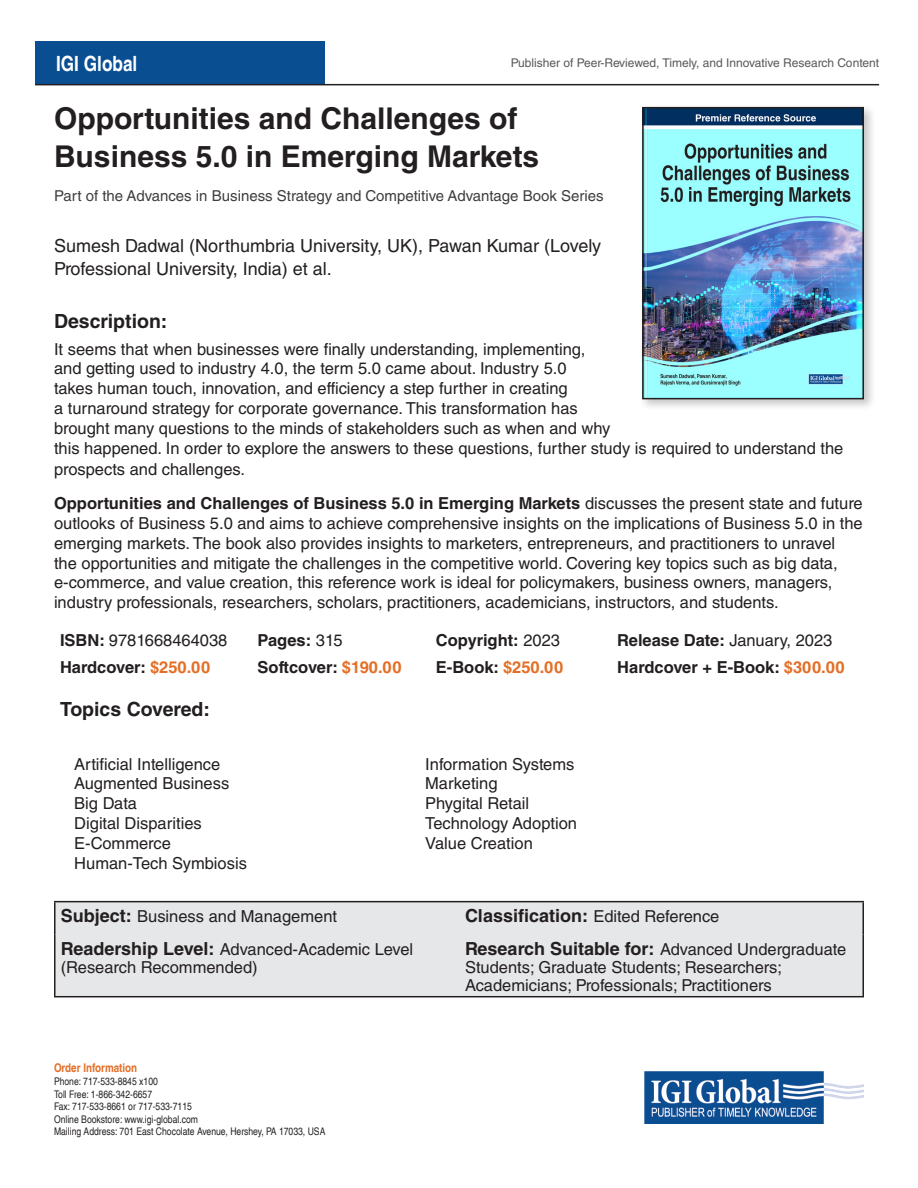
<style>
.page{position:relative;width:918px;height:1188px;background:#fff}
.page>*{position:absolute;margin:0;border:0;box-sizing:border-box;transform-origin:0 0}
.t1{font:700 30px/37.5px "Helvetica LT Std";color:#231f20}
.t2{font:700 condensed 21px "Helvetica LT";color:#fff}
.Description_2{font:700 19.5px "Helvetica LT Std";color:#231f20}
.Description_1{font:700 19.5px "Helvetica LT Std";color:#231f20}
.ISBN{font:18px/22.5px "Helvetica LT Std";color:#231f20}
.Description_2-2{font:700 18px "Helvetica LT Std";color:#231f20}
.Description_2-3{font:16.5px/19.8px "Helvetica LT Std";color:#231f20}
.Description_1-2{font:16.5px/19.8px "Helvetica LT Std";color:#231f20}
.Description_2-4{font:700 16.5px "Helvetica LT Std";color:#231f20}
.Description_1-3{font:700 16.5px "Helvetica LT Std";color:#231f20}
.ISBN-2{font:15px "Helvetica LT Std";color:#3e3e3f}
.t3{font:12px "Helvetica LT Std";color:#57585a}
.t4{font:700 condensed 12px "Helvetica LT";color:#e46e25}
.t5{font:condensed 10.5px/12.6px "Helvetica LT";color:#231f20}
.s1{font-weight:700}
.s2{font-weight:400}
.s3{color:#e46e25}
.s4{font-weight:700;font-size:18px}
.s5{font-weight:400;font-size:16.5px}
</style>
<div class="page">
<div style="left:35px;top:41px;width:290px;height:44px;background:#094e91"></div>
<img style="left:645px;top:1071px;width:219px;height:52px">
<hr style="left:35px;top:84px;width:844px;height:1px;background:#231f20">
<div style="left:639px;top:104px;width:237px;height:308px;background:#231f20;opacity:.25"></div>
<img style="left:645px;top:110px;width:216px;height:286px">
<div style="left:642px;top:107px;width:222px;height:292px;border:2px solid #231f20"></div>
<div style="left:56px;top:902px;width:806px;height:94px;background:#e6e7e9"></div>
<hr style="left:54px;top:901px;width:405px;height:1px;background:#231f20">
<hr style="left:54px;top:902px;width:2px;height:33px;background:#231f20">
<hr style="left:459px;top:901px;width:405px;height:1px;background:#231f20">
<hr style="left:862px;top:902px;width:2px;height:33px;background:#231f20">
<hr style="left:54px;top:935px;width:2px;height:61px;background:#231f20">
<hr style="left:862px;top:935px;width:2px;height:61px;background:#231f20">
<hr style="left:54px;top:996px;width:405px;height:1px;background:#231f20">
<hr style="left:459px;top:996px;width:405px;height:1px;background:#231f20">
<p class="t2" style="left:56px;top:50px;width:83px">IGI Global</p>
<p class="t3" style="left:511px;top:56px;width:370px">Publisher of Peer-Reviewed, Timely, and Innovative Research Content</p>
<p class="t1" style="left:54px;top:99px;width:487px">Opportunities and Challenges of<br>Business 5.0 in Emerging Markets</p>
<p class="ISBN-2" style="left:54px;top:187px;width:551px">Part of the Advances in Business Strategy and Competitive Advantage Book Series</p>
<p class="ISBN" style="left:54px;top:235px;width:549px">Sumesh Dadwal (Northumbria University, UK), Pawan Kumar (Lovely<br>Professional University, India) et al.</p>
<p class="Description_1" style="left:54px;top:309px;width:115px">Description:</p>
<p class="Description_1-2" style="left:54px;top:339px;width:791px">It seems that when businesses were finally understanding, implementing,<br>and getting used to industry 4.0, the term 5.0 came about. Industry 5.0<br>takes human touch, innovation, and efficiency a step further in creating<br>a turnaround strategy for corporate governance. This transformation has<br>brought many questions to the minds of stakeholders such as when and why<br>this happened. In order to explore the answers to these questions, further study is required to understand the</p>
<p class="Description_1-2" style="left:54px;top:459px;width:193px">prospects and challenges.</p>
<p class="Description_2-3" style="left:54px;top:493px;width:810px"><span class="s1">Opportunities and Challenges of Business 5.0 in Emerging Markets</span> discusses the present state and future outlooks of Business 5.0 and aims to achieve comprehensive insights on the implications of Business 5.0 in the emerging markets. The book also provides insights to marketers, entrepreneurs, and practitioners to unravel<br>the opportunities and mitigate the challenges in the competitive world. Covering key topics such as big data, e-commerce, and value creation, this reference work is ideal for policymakers, business owners, managers, industry professionals, researchers, scholars, practitioners, academicians, instructors, and students.</p>
<p class="Description_2-3" style="left:60px;top:630px;width:169px"><span class="s1">ISBN:</span> 9781668464038</p>
<p class="Description_1-3" style="left:258px;top:630px;width:87px">Pages: <span class="s2">315</span></p>
<p class="Description_1-3" style="left:436px;top:630px;width:126px">Copyright: <span class="s2">2023</span></p>
<p class="Description_1-3" style="left:617px;top:630px;width:217px">Release Date: <span class="s2">January, 2023</span></p>
<p class="Description_2-4" style="left:60px;top:657px;width:152px">Hardcover: <span class="s3">$250.00</span></p>
<p class="Description_2-4" style="left:258px;top:657px;width:145px">Softcover: <span class="s3">$190.00</span></p>
<p class="Description_2-4" style="left:436px;top:657px;width:129px">E-Book: <span class="s3">$250.00</span></p>
<p class="Description_2-4" style="left:617px;top:657px;width:229px">Hardcover + E-Book: <span class="s3">$300.00</span></p>
<p class="Description_2" style="left:60px;top:697px;width:152px">Topics Covered:</p>
<p class="Description_2-3" style="left:74px;top:754px;width:148px">Artificial Intelligence</p>
<p class="Description_2-3" style="left:74px;top:774px;width:157px">Augmented Business</p>
<p class="Description_2-3" style="left:74px;top:793px;width:64px">Big Data</p>
<p class="Description_2-3" style="left:74px;top:813px;width:129px">Digital Disparities</p>
<p class="Description_2-3" style="left:74px;top:833px;width:98px">E-Commerce</p>
<p class="Description_2-3" style="left:74px;top:853px;width:174px">Human-Tech Symbiosis</p>
<p class="Description_2-3" style="left:425px;top:754px;width:151px">Information Systems</p>
<p class="Description_2-3" style="left:425px;top:774px;width:74px">Marketing</p>
<p class="Description_2-3" style="left:425px;top:793px;width:105px">Phygital Retail</p>
<p class="Description_2-3" style="left:425px;top:813px;width:153px">Technology Adoption</p>
<p class="Description_2-3" style="left:425px;top:833px;width:109px">Value Creation</p>
<p class="Description_2-3" style="left:61px;top:906px;width:278px"><span class="s4">Subject:</span> Business and Management</p>
<p class="Description_2-2" style="left:465px;top:904px;width:256px">Classification: <span class="s5">Edited Reference</span></p>
<p class="Description_2-3" style="left:61px;top:940px;width:354px;line-height:18px"><span class="s4">Readership Level:</span> Advanced-Academic Level (Research Recommended)</p>
<p class="Description_2-3" style="left:465px;top:940px;width:383px;line-height:18px"><span class="s4">Research Suitable for:</span> Advanced Undergraduate<br>Students; Graduate Students; Researchers;<br>Academicians; Professionals; Practitioners</p>
<p class="t4" style="left:54px;top:1061px;width:85px">Order Information</p>
<p class="t5" style="left:54px;top:1075px;width:273px">Phone: 717-533-8845 x100<br>Toll Free: 1-866-342-6657<br>Fax: 717-533-8661 or 717-533-7115<br>Online Bookstore: www.igi-global.com<br>Mailing Address: 701 East Chocolate Avenue, Hershey, PA 17033, USA</p>
</div>
